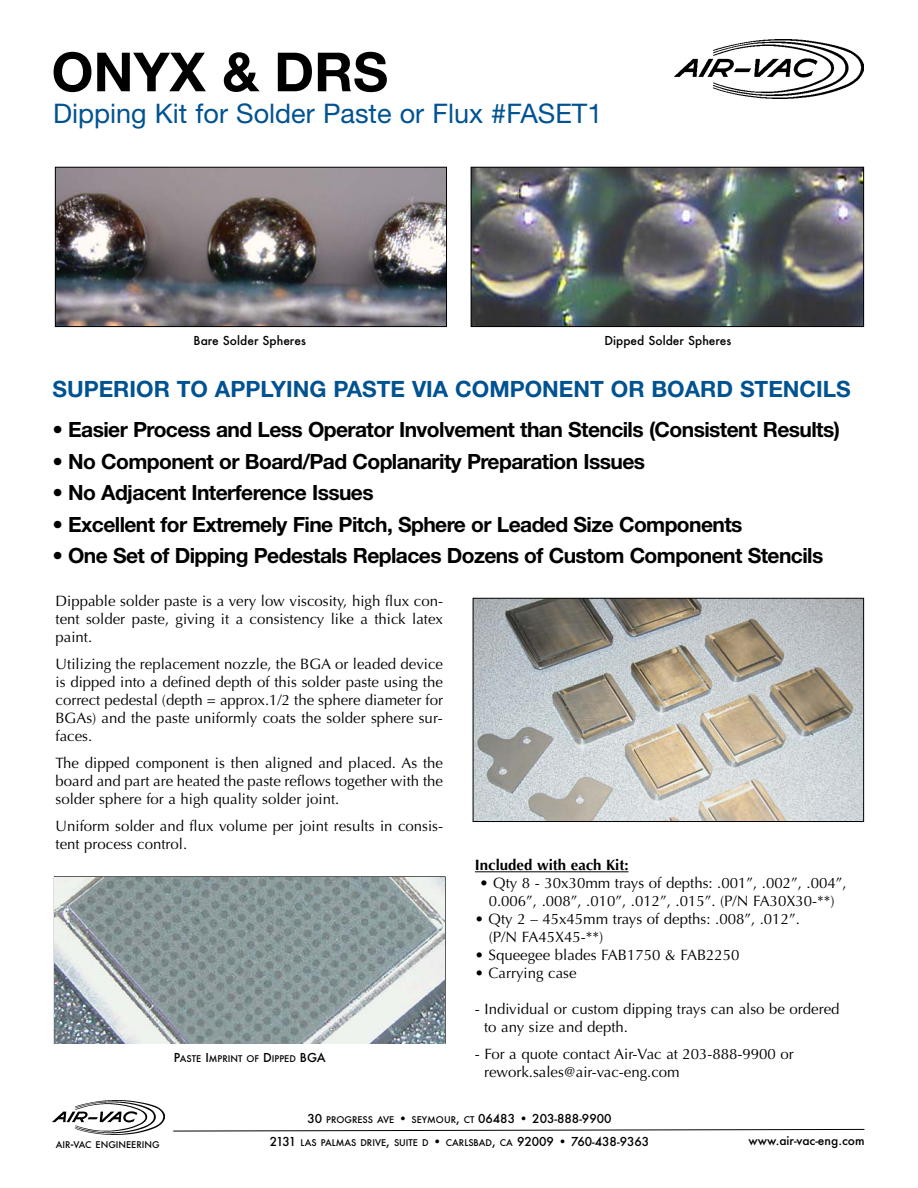
<style>
.page{position:relative;width:918px;height:1188px;background:#fff}
.page>*{position:absolute;margin:0;border:0;box-sizing:border-box;transform-origin:0 0}
.t1{font:700 54px "Helvetica Neue";color:#000}
.t2{font:27px "Helvetica Neue";color:#005291}
.t3{font:700 22.5px "Helvetica Neue";color:#005291}
.t4{font:700 21px "Helvetica Neue";letter-spacing:-.03em;color:#000}
.t5{font:15px/18px "Optima";color:#000}
.t6{font:700 15px "Optima";color:#000}
.t7{font:500 12px "Futura";color:#000}
.t8{font:500 9px "Futura";color:#000}
.s1{font-size:12px}
.s2{font-size:9px}
</style>
<div class="page">
<img style="left:53px;top:1100px;width:112px;height:35px">
<svg style="left:173px;top:1129px;width:692px;height:3px"></svg>
<hr style="left:475px;top:871px;width:154px;height:1px;background:#000">
<img style="left:475px;top:600px;width:387px;height:220px">
<div style="left:473px;top:598px;width:391px;height:224px;border:1px solid #000"></div>
<img style="left:55px;top:877px;width:390px;height:166px">
<img style="left:57px;top:169px;width:388px;height:156px">
<div style="left:55px;top:167px;width:392px;height:160px;border:1px solid #000"></div>
<img style="left:473px;top:169px;width:389px;height:156px">
<div style="left:471px;top:167px;width:393px;height:160px;border:1px solid #000"></div>
<img style="left:674px;top:40px;width:189px;height:59px">
<h1 class="t1" style="left:52px;top:39px;width:338px">ONYX &amp; DRS</h1>
<h2 class="t2" style="left:53px;top:98px;width:551px">Dipping Kit for Solder Paste or Flux #FASET1</h2>
<p class="t7" style="left:194px;top:334px;width:114px">Bare Solder Spheres</p>
<p class="t7" style="left:605px;top:334px;width:128px">Dipped Solder Spheres</p>
<h3 class="t3" style="left:52px;top:375px;width:800px">SUPERIOR TO APPLYING PASTE VIA COMPONENT OR BOARD STENCILS</h3>
<h3 class="t4" style="left:52px;top:417px;width:789px">• Easier Process and Less Operator Involvement than Stencils (Consistent Results)</h3>
<h3 class="t4" style="left:52px;top:448px;width:594px">• No Component or Board/Pad Coplanarity Preparation Issues</h3>
<h3 class="t4" style="left:52px;top:480px;width:323px">• No Adjacent Interference Issues</h3>
<h3 class="t4" style="left:52px;top:511px;width:692px">• Excellent for Extremely Fine Pitch, Sphere or Leaded Size Components</h3>
<h3 class="t4" style="left:52px;top:543px;width:772px">• One Set of Dipping Pedestals Replaces Dozens of Custom Component Stencils</h3>
<p class="t5" style="left:56px;top:592px;width:389px;text-align:justify">Dippable solder paste is a very low viscosity, high flux con&shy;tent solder paste, giving it a consistency like a thick latex paint.</p>
<p class="t5" style="left:56px;top:655px;width:389px;text-align:justify">Utilizing the replacement nozzle, the BGA or leaded device is dipped into a defined depth of this solder paste using the correct pedestal (depth = approx.1/2 the sphere diameter for BGAs) and the paste uniformly coats the solder sphere sur&shy;faces.</p>
<p class="t5" style="left:56px;top:754px;width:389px;text-align:justify">The dipped component is then aligned and placed. As the board and part are heated the paste reflows together with the solder sphere for a high quality solder joint.</p>
<p class="t5" style="left:56px;top:817px;width:389px">Uniform solder and flux volume per joint results in consis&shy;tent process control.</p>
<p class="t8" style="left:174px;top:1053px;width:153px"><span class="s1">P</span>ASTE <span class="s1">I</span>MPRINT OF <span class="s1">D</span>IPPED <span class="s1">BGA</span></p>
<p class="t6" style="left:475px;top:857px;width:155px">Included with each Kit:</p>
<p class="t5" style="left:480px;top:874px;width:368px;text-align:center">• Qty 8 - 30x30mm trays of depths: .001”, .002”, .004”,<br>0.006”, .008”, .010”, .012”, .015”. (P/N FA30X30-**)</p>
<p class="t5" style="left:489px;top:910px;width:313px;text-indent:-14px">• Qty 2 – 45x45mm trays of depths: .008”, .012”. (P/N FA45X45-**)</p>
<p class="t5" style="left:475px;top:946px;width:266px">• Squeegee blades FAB1750 &amp; FAB2250</p>
<p class="t5" style="left:475px;top:964px;width:103px">• Carrying case</p>
<p class="t5" style="left:484px;top:1000px;width:357px;text-indent:-9px">- Individual or custom dipping trays can also be ordered to any size and depth.</p>
<p class="t5" style="left:484px;top:1045px;width:311px;text-indent:-9px">- For a quote contact Air-Vac at 203-888-9900 or rework.sales@air-vac-eng.com</p>
<p class="t7" style="left:307px;top:1112px;width:306px">30 <span class="s2">PROGRESS AVE</span> • <span class="s2">SEYMOUR</span>, <span class="s2">CT</span> 06483 • 203-888-9900</p>
<p class="t8" style="left:56px;top:1140px;width:105px">AIR<span class="s1">-</span>VAC ENGINEERING</p>
<p class="t8" style="left:270px;top:1137px;width:381px"><span class="s1">2131</span> LAS PALMAS DRIVE<span class="s1">,</span> SUITE D <span class="s1">•</span> CARLSBAD<span class="s1">,</span> CA <span class="s1">92009 • 760-438-9363</span></p>
<p class="t7" style="left:749px;top:1134px;width:117px">www.air-vac-eng.com</p>
</div>
